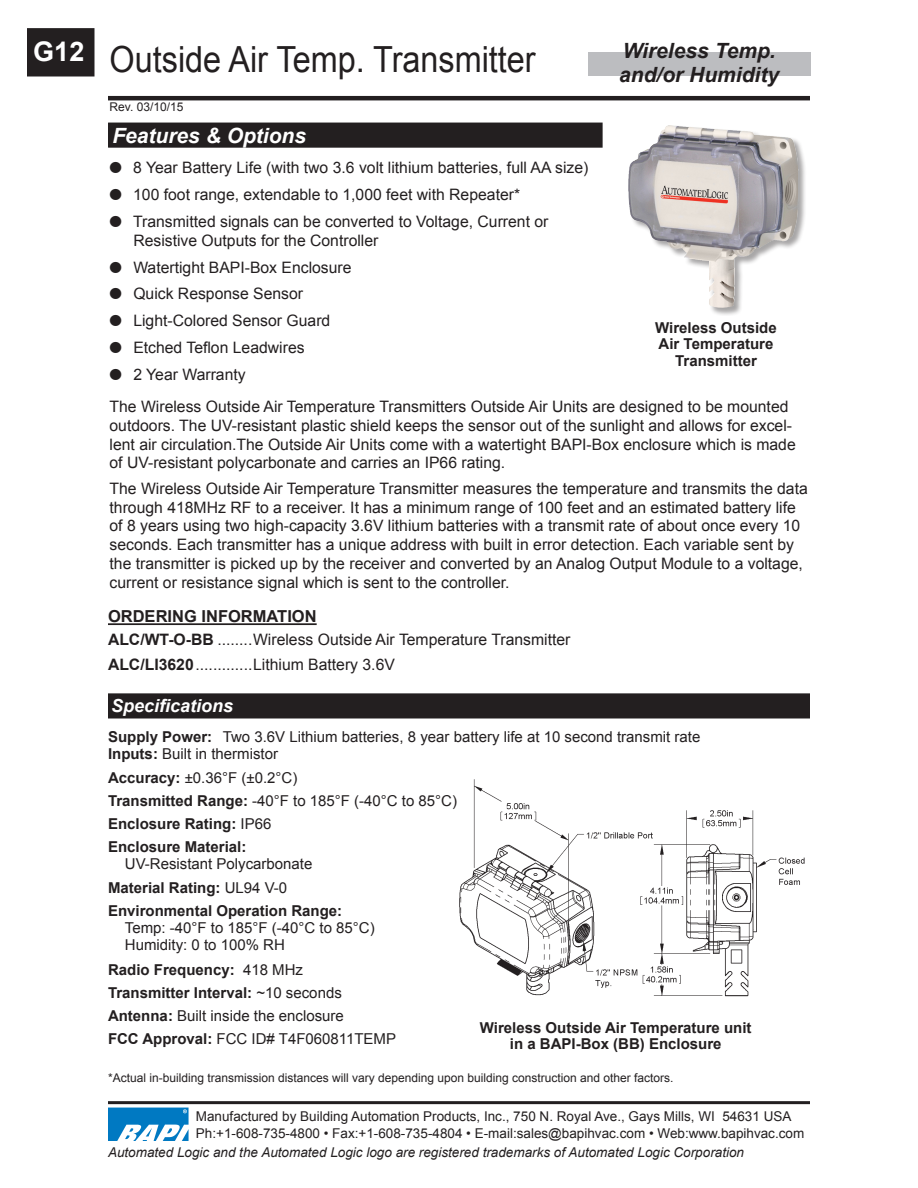
<style>
.page{position:relative;width:918px;height:1188px;background:#fff}
.page>*{position:absolute;margin:0;border:0;box-sizing:border-box;transform-origin:0 0}
.Sub_Section_Title{font:36px "Arial";color:#231f20;scale:.9 1}
.t1{font:700 27px "Arial";color:#fff}
.t2{font:italic 700 21px "Arial";color:#231f20}
.Subhead{font:italic 700 21px "Arial";color:#fff}
.Subhead-2{font:italic 700 18px "Arial";color:#fff}
.Pict_Title{font:700 16.5px "Arial";color:#231f20}
.definition{font:15.75px/18.8px "Arial";color:#231f20}
.Bullet_List{font:15.75px "Arial";color:#231f20}
.Pict_Title-2{font:15.75px "Arial";color:#231f20}
.t3{font:15px "Arial";color:#231f20}
.Pict_Title-3{font:700 15px/16.5px "Arial";color:#231f20;text-align:center}
.t4{font:13.5px "Arial";color:#231f20}
.t5{font:italic 13.5px "Arial";color:#231f20}
.Body_text{font:12px "Arial";color:#231f20}
.s1{font-weight:700}
.s2{font-weight:400}
</style>
<div class="page">
<div style="left:28px;top:29px;width:66px;height:47px;background:#231f20"></div>
<div style="left:27px;top:28px;width:67px;height:48px;border:2px solid #231f20"></div>
<div style="left:588px;top:52px;width:222px;height:24px;background:#bcbdc0"></div>
<hr style="left:108px;top:96px;width:702px;height:4px;background:#231f20">
<hr style="left:108px;top:1101px;width:702px;height:3px;background:#231f20">
<img style="left:108px;top:1107px;width:80px;height:34px">
<div style="left:109px;top:123px;width:493px;height:24px;background:#231f20"></div>
<div style="left:108px;top:123px;width:495px;height:25px;border:2px solid #231f20"></div>
<div style="left:109px;top:694px;width:700px;height:24px;background:#231f20"></div>
<div style="left:108px;top:693px;width:702px;height:25px;border:2px solid #231f20"></div>
<hr style="left:108px;top:623px;width:209px;height:2px;background:#231f20">
<div style="left:628px;top:125px;width:178px;height:191px;background:#231f20;opacity:.4"></div>
<img style="left:628px;top:125px;width:72px;height:135px">
<img style="left:460px;top:779px;width:345px;height:218px">
<p class="t1" style="left:33px;top:33px;width:53px">G12</p>
<p class="t2" style="left:623px;top:36px;width:155px">Wireless Temp.</p>
<p class="t2" style="left:619px;top:60px;width:161px">and/or Humidity</p>
<p class="Sub_Section_Title" style="left:110px;top:35px;width:475px">Outside Air Temp. Transmitter</p>
<p class="Body_text" style="left:110px;top:99px;width:75px">Rev. 03/10/15</p>
<p class="Subhead" style="left:112px;top:122px;width:195px">Features &amp; Options</p>
<p class="definition" style="left:110px;top:159px;width:480px">● 8 Year Battery Life (with two 3.6 volt lithium batteries, full AA size)</p>
<p class="definition" style="left:110px;top:185px;width:412px">● 100 foot range, extendable to 1,000 feet with Repeater*</p>
<p class="definition" style="left:133px;top:212px;width:417px;text-indent:-24px">● Transmitted signals can be converted to Voltage, Current or<br>Resistive Outputs for the Controller</p>
<p class="Bullet_List" style="left:110px;top:257px;width:244px">● Watertight BAPI-Box Enclosure</p>
<p class="Bullet_List" style="left:110px;top:284px;width:195px">● Quick Response Sensor</p>
<p class="Bullet_List" style="left:110px;top:310px;width:222px">● Light-Colored Sensor Guard</p>
<p class="Bullet_List" style="left:110px;top:337px;width:197px">● Etched Teflon Leadwires</p>
<p class="Bullet_List" style="left:110px;top:364px;width:138px">● 2 Year Warranty</p>
<p class="definition" style="left:110px;top:398px;width:688px">The Wireless Outside Air Temperature Transmitters Outside Air Units are designed to be mounted outdoors. The UV-resistant plastic shield keeps the sensor out of the sunlight and allows for excel&shy;lent air circulation.The Outside Air Units come with a watertight BAPI-Box enclosure which is made of UV-resistant polycarbonate and carries an IP66 rating.</p>
<p class="definition" style="left:110px;top:479px;width:700px">The Wireless Outside Air Temperature Transmitter measures the temperature and transmits the data through 418MHz RF to a receiver. It has a minimum range of 100 feet and an estimated battery life of 8 years using two high-capacity 3.6V lithium batteries with a transmit rate of about once every 10 seconds. Each transmitter has a unique address with built in error detection. Each variable sent by the transmitter is picked up by the receiver and converted by an Analog Output Module to a voltage, current or resistance signal which is sent to the controller.</p>
<p class="Pict_Title-3" style="left:655px;top:320px;width:123px">Wireless Outside<br>Air Temperature<br>Transmitter</p>
<p class="Pict_Title" style="left:108px;top:606px;width:210px">ORDERING INFORMATION</p>
<p class="Pict_Title-2" style="left:108px;top:629px;width:464px"><span class="s1">ALC/WT-O-BB</span> ........Wireless Outside Air Temperature Transmitter</p>
<p class="Pict_Title-2" style="left:108px;top:654px;width:288px"><span class="s1">ALC/LI3620</span>.............Lithium Battery 3.6V</p>
<p class="Subhead-2" style="left:111px;top:693px;width:124px">Specifications</p>
<p class="t3" style="left:108px;top:727px;width:594px"><span class="s1">Supply Power:</span> Two 3.6V Lithium batteries, 8 year battery life at 10 second transmit rate</p>
<p class="t3" style="left:108px;top:744px;width:172px"><span class="s1">Inputs:</span> Built in thermistor</p>
<p class="t3" style="left:108px;top:768px;width:191px"><span class="s1">Accuracy:</span> ±0.36°F (±0.2°C)</p>
<p class="t3" style="left:108px;top:791px;width:351px"><span class="s1">Transmitted Range:</span> -40°F to 185°F (-40°C to 85°C)</p>
<p class="Pict_Title-3" style="left:108px;top:816px;width:165px">Enclosure Rating: <span class="s2">IP66</span></p>
<p class="Pict_Title-3" style="left:108px;top:839px;width:140px">Enclosure Material:</p>
<p class="t3" style="left:125px;top:854px;width:189px">UV-Resistant Polycarbonate</p>
<p class="Pict_Title-3" style="left:108px;top:880px;width:181px">Material Rating: <span class="s2">UL94 V-0</span></p>
<p class="Pict_Title-3" style="left:108px;top:903px;width:236px">Environmental Operation Range:</p>
<p class="t3" style="left:125px;top:918px;width:251px">Temp: -40°F to 185°F (-40°C to 85°C)</p>
<p class="t3" style="left:125px;top:935px;width:162px">Humidity: 0 to 100% RH</p>
<p class="Pict_Title-3" style="left:108px;top:962px;width:197px">Radio Frequency: <span class="s2">418 MHz</span></p>
<p class="Pict_Title-3" style="left:108px;top:985px;width:235px">Transmitter Interval: <span class="s2">~10 seconds</span></p>
<p class="t3" style="left:108px;top:1006px;width:237px"><span class="s1">Antenna:</span> Built inside the enclosure</p>
<p class="t3" style="left:108px;top:1029px;width:290px"><span class="s1">FCC Approval:</span> FCC ID# T4F060811TEMP</p>
<p class="Pict_Title-3" style="left:480px;top:1020px;width:273px">Wireless Outside Air Temperature unit in a BAPI-Box (BB) Enclosure</p>
<p class="Body_text" style="left:108px;top:1070px;width:567px">*Actual in-building transmission distances will vary depending upon building construction and other factors.</p>
<p class="t4" style="left:196px;top:1108px;width:597px">Manufactured by Building Automation Products, Inc., 750 N. Royal Ave., Gays Mills, WI 54631 USA</p>
<p class="t4" style="left:196px;top:1124px;width:610px">Ph:+1-608-735-4800 • Fax:+1-608-735-4804 • E-mail:sales@bapihvac.com • Web:www.bapihvac.com</p>
<p class="t5" style="left:108px;top:1143px;width:638px">Automated Logic and the Automated Logic logo are registered trademarks of Automated Logic Corporation</p>
</div>
